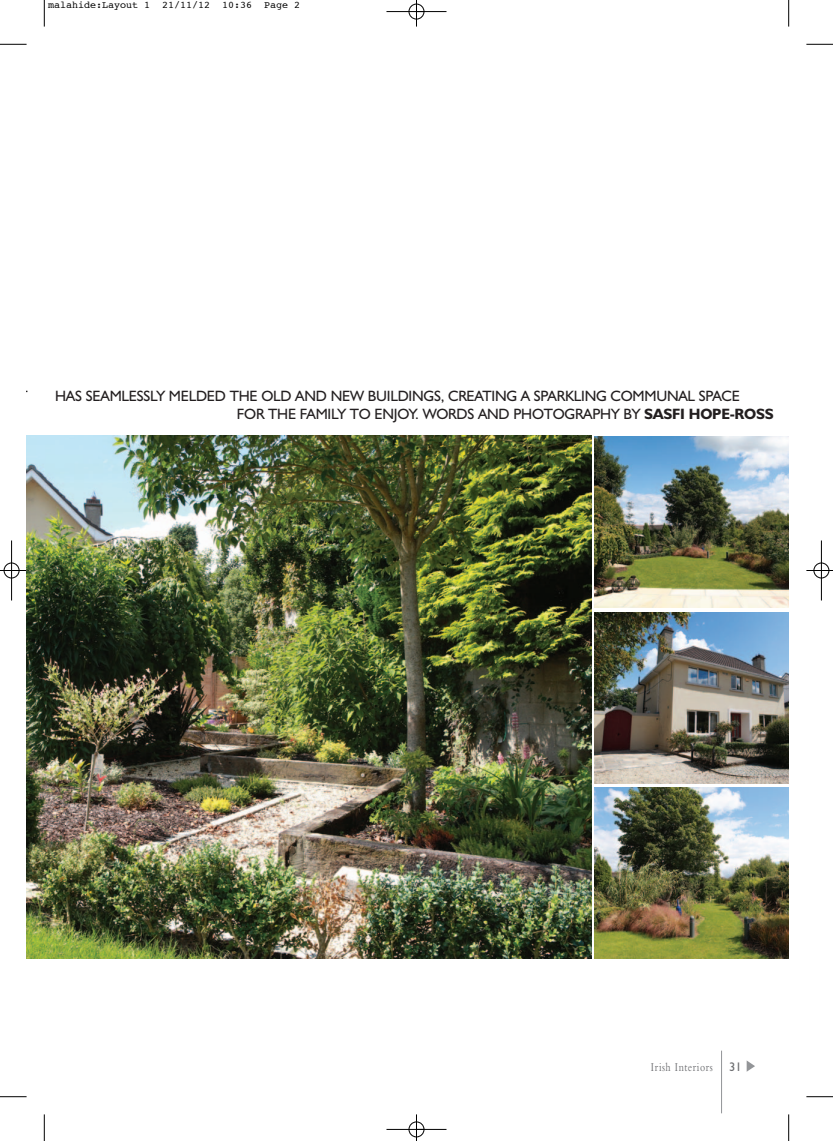
<style>
.page{position:relative;width:833px;height:1141px;background:#fff}
.page>*{position:absolute;margin:0;border:0;box-sizing:border-box;transform-origin:0 0}
.t1{font:15px/18px "Humanist 521 BT";letter-spacing:-.015em;color:#231f20}
.t2{font:12.5px "Bembo";letter-spacing:.05em;color:#6c6d70;scale:.8 1}
.t3{font:12.5px "Gill Sans";color:#6c6d70}
.t4{font:10px "Courier";color:#000}
.s1{font-weight:700}
</style>
<div class="page">
<img style="left:27px;top:435px;width:564px;height:523px">
<img style="left:595px;top:436px;width:193px;height:171px">
<svg style="left:746px;top:1060px;width:9px;height:12px"></svg>
<hr style="left:721px;top:1051px;width:1px;height:62px;background:#939598">
<img style="left:595px;top:612px;width:193px;height:171px">
<img style="left:595px;top:788px;width:193px;height:170px">
<svg style="left:44px;top:0;width:1px;height:27px"></svg>
<svg style="left:0;top:44px;width:27px;height:1px"></svg>
<svg style="left:788px;top:0;width:1px;height:27px"></svg>
<svg style="left:806px;top:44px;width:27px;height:1px"></svg>
<svg style="left:44px;top:1114px;width:1px;height:27px"></svg>
<svg style="left:0;top:1096px;width:27px;height:1px"></svg>
<svg style="left:788px;top:1114px;width:1px;height:27px"></svg>
<svg style="left:806px;top:1096px;width:27px;height:1px"></svg>
<hr style="left:386px;top:11px;width:60px;height:1px;background:#000">
<hr style="left:386px;top:1129px;width:60px;height:1px;background:#000">
<hr style="left:11px;top:540px;width:1px;height:60px;background:#000">
<hr style="left:821px;top:540px;width:1px;height:60px;background:#000">
<svg style="left:416px;top:0;width:1px;height:27px"></svg>
<svg style="left:416px;top:1114px;width:1px;height:27px"></svg>
<svg style="left:0;top:570px;width:27px;height:1px"></svg>
<svg style="left:806px;top:570px;width:27px;height:1px"></svg>
<div style="left:409px;top:4px;width:15px;height:15px;border:1px solid #000;border-radius:50%"></div>
<div style="left:409px;top:1122px;width:15px;height:15px;border:1px solid #000;border-radius:50%"></div>
<div style="left:4px;top:563px;width:15px;height:15px;border:1px solid #000;border-radius:50%"></div>
<div style="left:813px;top:563px;width:16px;height:15px;border:1px solid #000;border-radius:50%"></div>
<p class="t4" style="left:48px;top:0;width:254px">malahide:Layout 1 21/11/12 10:36 Page 2</p>
<p class="t1" style="left:19px;top:389px;width:11px">T</p>
<p class="t1" style="left:237px;top:389px;width:538px;text-indent:-182px">HAS SEAMLESSLY MELDED THE OLD AND NEW BUILDINGS, CREATING A SPARKLING COMMUNAL SPACE<br>FOR THE FAMILY TO ENJOY. WORDS AND PHOTOGRAPHY BY <span class="s1">SASFI HOPE-ROSS</span></p>
<p class="t2" style="left:651px;top:1062px;width:79px">Irish Interiors</p>
<p class="t3" style="left:729px;top:1063px;width:14px">31</p>
</div>
